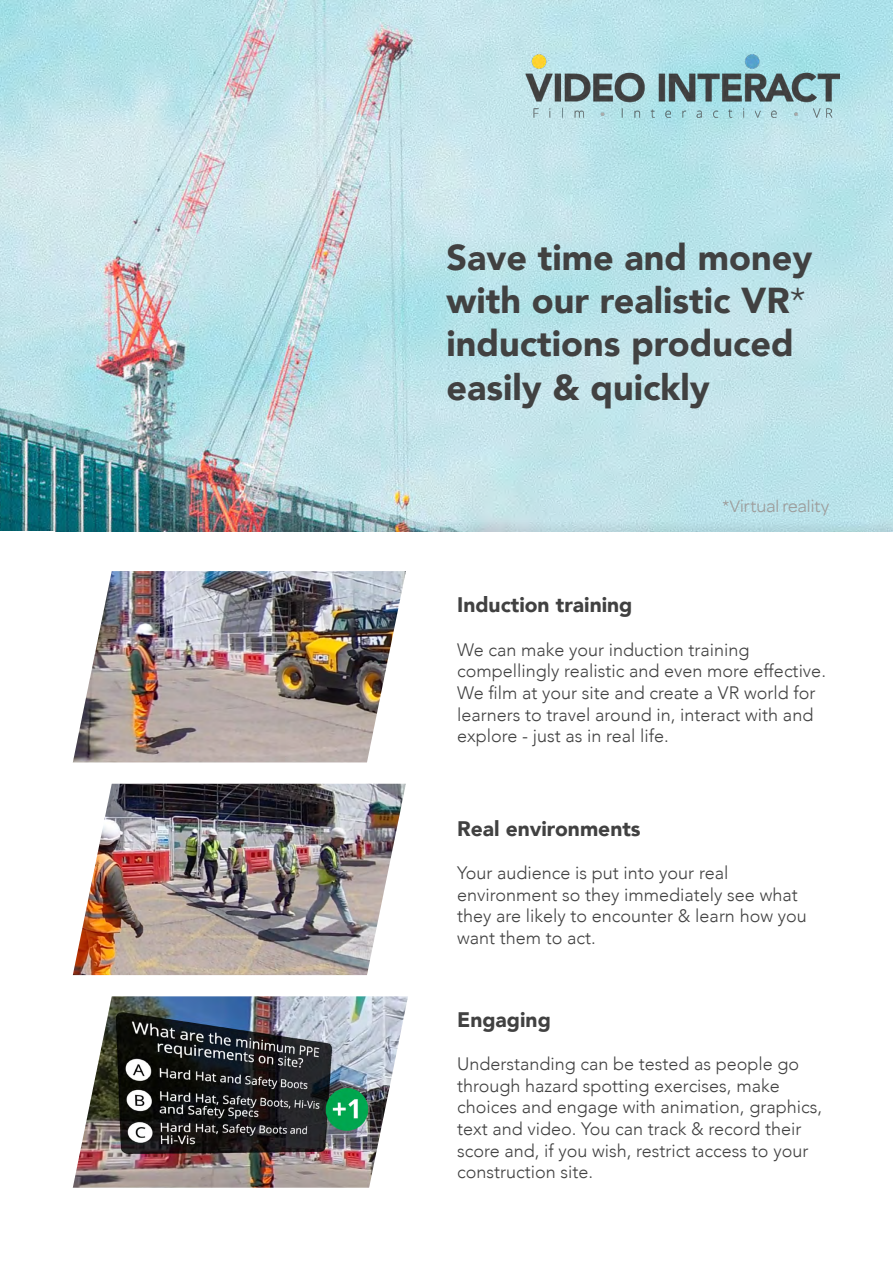
<style>
.page{position:relative;width:893px;height:1263px;background:#fff}
.page>*{position:absolute;margin:0;border:0;box-sizing:border-box;transform-origin:0 0}
.t1{font:900 36px/43.2px "Avenir";color:#414141}
.t2{font:900 21px "Avenir";color:#414141}
.t3{font:300 18px/21.6px "Avenir";color:#414141}
.t4{font:18px "Omnes";color:#9d9d9c}
.s1{font-weight:300}
</style>
<div class="page">
<img style="left:0;top:0;width:893px;height:516px">
<img style="left:113px;top:571px;width:253px;height:191px">
<img style="left:113px;top:784px;width:253px;height:191px">
<img style="left:525px;top:54px;width:315px;height:64px">
<img style="left:113px;top:996px;width:253px;height:192px">
<img style="left:0;top:516px;width:893px;height:15px">
<img style="left:72px;top:571px;width:41px;height:617px">
<img style="left:366px;top:571px;width:42px;height:617px">
<h1 class="t1" style="left:446px;top:235px;width:367px">Save time and money with our realistic VR<span class="s1">* </span>inductions produced easily &amp; quickly</h1>
<p class="t4" style="left:723px;top:496px;width:108px">*Virtual reality</p>
<p class="t2" style="left:457px;top:587px;width:177px">Induction training</p>
<p class="t3" style="left:457px;top:639px;width:370px">We can make your induction training compellingly realistic and even more effective.<br>We film at your site and create a VR world for learners to travel around in, interact with and explore - just as in real life.</p>
<p class="t2" style="left:457px;top:811px;width:185px">Real environments</p>
<p class="t3" style="left:457px;top:862px;width:351px">Your audience is put into your real environment so they immediately see what they are likely to encounter &amp; learn how you want them to act.</p>
<p class="t2" style="left:457px;top:1002px;width:95px">Engaging</p>
<p class="t3" style="left:457px;top:1053px;width:366px">Understanding can be tested as people go through hazard spotting exercises, make choices and engage with animation, graphics, text and video. You can track &amp; record their score and, if you wish, restrict access to your construction site.</p>
</div>
